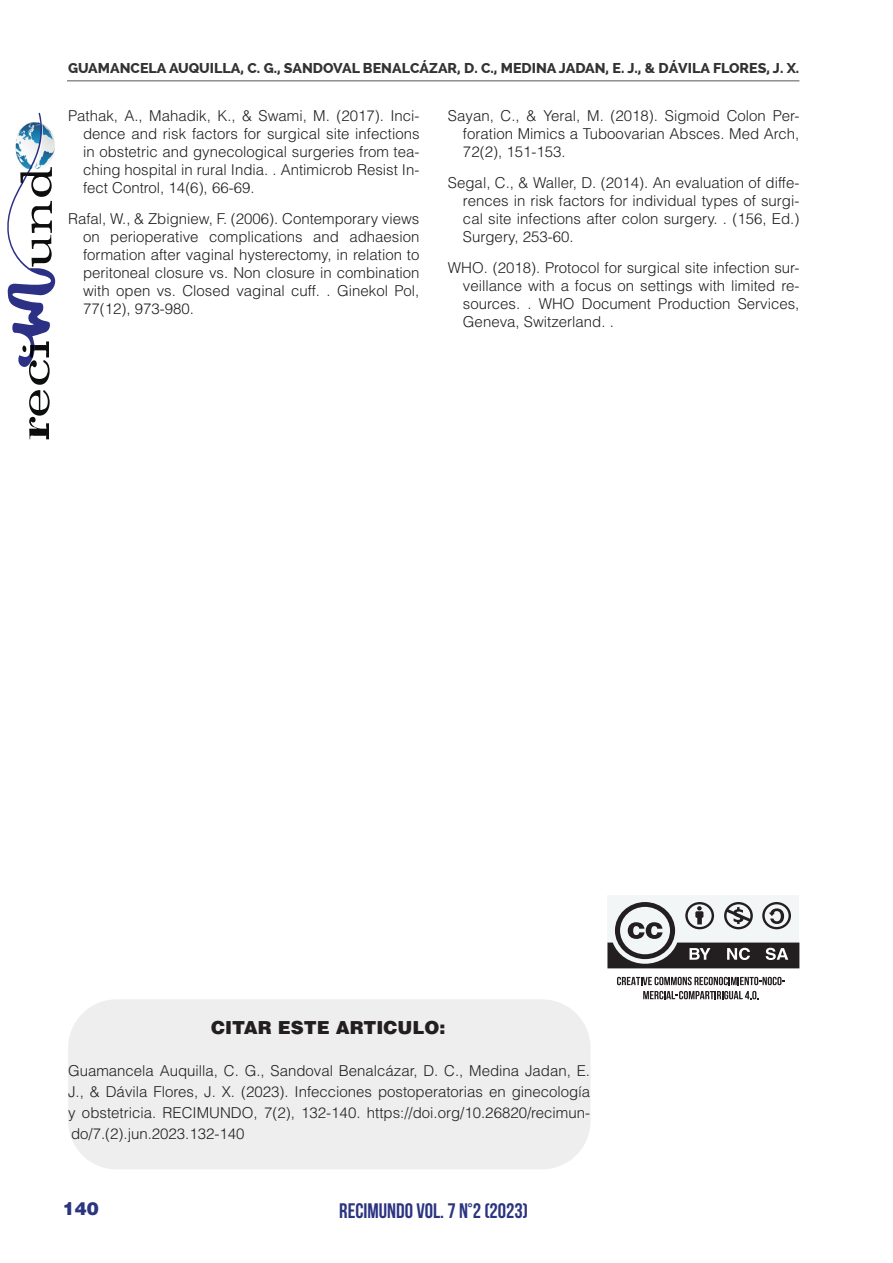
<style>
.page{position:relative;width:893px;height:1263px;background:#fff}
.page>*{position:absolute;margin:0;border:0;box-sizing:border-box;transform-origin:0 0}
.t1{font:700 21px "Bebas Neue";color:#2b3481}
.t2{font:900 18px "Helvetica LT Std";color:#231f20}
.t3{font:900 18px "Helvetica LT Std";color:#2b3481}
.t4{font:300 15px/18px "Helvetica LT Std";color:#231f20;text-align:justify}
.t5{font:800 14.25px "Raleway";color:#333}
</style>
<div class="page">
<hr style="left:67px;top:80px;width:732px;height:1px;background:#545557">
<svg style="left:7px;top:113px;width:48px;height:326px"></svg>
<svg style="left:617px;top:977px;width:168px;height:8px"></svg>
<svg style="left:643px;top:991px;width:116px;height:8px"></svg>
<div style="left:607px;top:895px;width:192px;height:73px;background:#f3f6f7"></div>
<svg style="left:607px;top:902px;width:192px;height:66px"></svg>
<div style="left:68px;top:999px;width:522px;height:170px;background:#edeeed;border-radius:49px"></div>
<p class="t5" style="left:68px;top:60px;width:733px">GUAMANCELA AUQUILLA, C. G., SANDOVAL BENALCÁZAR, D. C., MEDINA JADAN, E. J., &amp; DÁVILA FLORES, J. X.</p>
<p class="t4" style="left:83px;top:107px;width:338px;text-indent:-15px">Pathak, A., Mahadik, K., &amp; Swami, M. (2017). Inci&shy;dence and risk factors for surgical site infections in obstetric and gynecological surgeries from tea&shy;ching hospital in rural India. . Antimicrob Resist In&shy;fect Control, 14(6), 66-69.</p>
<p class="t4" style="left:83px;top:210px;width:338px;text-indent:-15px">Rafal, W., &amp; Zbigniew, F. (2006). Contemporary views on perioperative complications and adhaesion formation after vaginal hysterectomy, in relation to peritoneal closure vs. Non closure in combination with open vs. Closed vaginal cuff. . Ginekol Pol, 77(12), 973-980.</p>
<p class="t4" style="left:463px;top:107px;width:338px;text-indent:-15px">Sayan, C., &amp; Yeral, M. (2018). Sigmoid Colon Per&shy;foration Mimics a Tuboovarian Absces. Med Arch, 72(2), 151-153.</p>
<p class="t4" style="left:463px;top:174px;width:338px;text-indent:-15px">Segal, C., &amp; Waller, D. (2014). An evaluation of diffe&shy;rences in risk factors for individual types of surgi&shy;cal site infections after colon surgery. . (156, Ed.)<br>Surgery, 253-60.</p>
<p class="t4" style="left:463px;top:258px;width:338px;text-indent:-15px">WHO. (2018). Protocol for surgical site infection sur&shy;veillance with a focus on settings with limited re&shy;sources. . WHO Document Production Services, Geneva, Switzerland. .</p>
<p class="t2" style="left:211px;top:1016px;width:236px">CITAR ESTE ARTICULO:</p>
<p class="t4" style="left:68px;top:1060px;width:524px;line-height:21px">Guamancela Auquilla, C. G., Sandoval Benalcázar, D. C., Medina Jadan, E.<br>J., &amp; Dávila Flores, J. X. (2023). Infecciones postoperatorias en ginecología y obstetricia. RECIMUNDO, 7(2), 132-140. https://doi.org/10.26820/recimun&shy;do/7.(2).jun.2023.132-140</p>
<p class="t3" style="left:63px;top:1197px;width:38px">140</p>
<h1 class="t1" style="left:339px;top:1199px;width:190px">RECIMUNDO VOL. 7 N°2 (2023)</h1>
</div>
